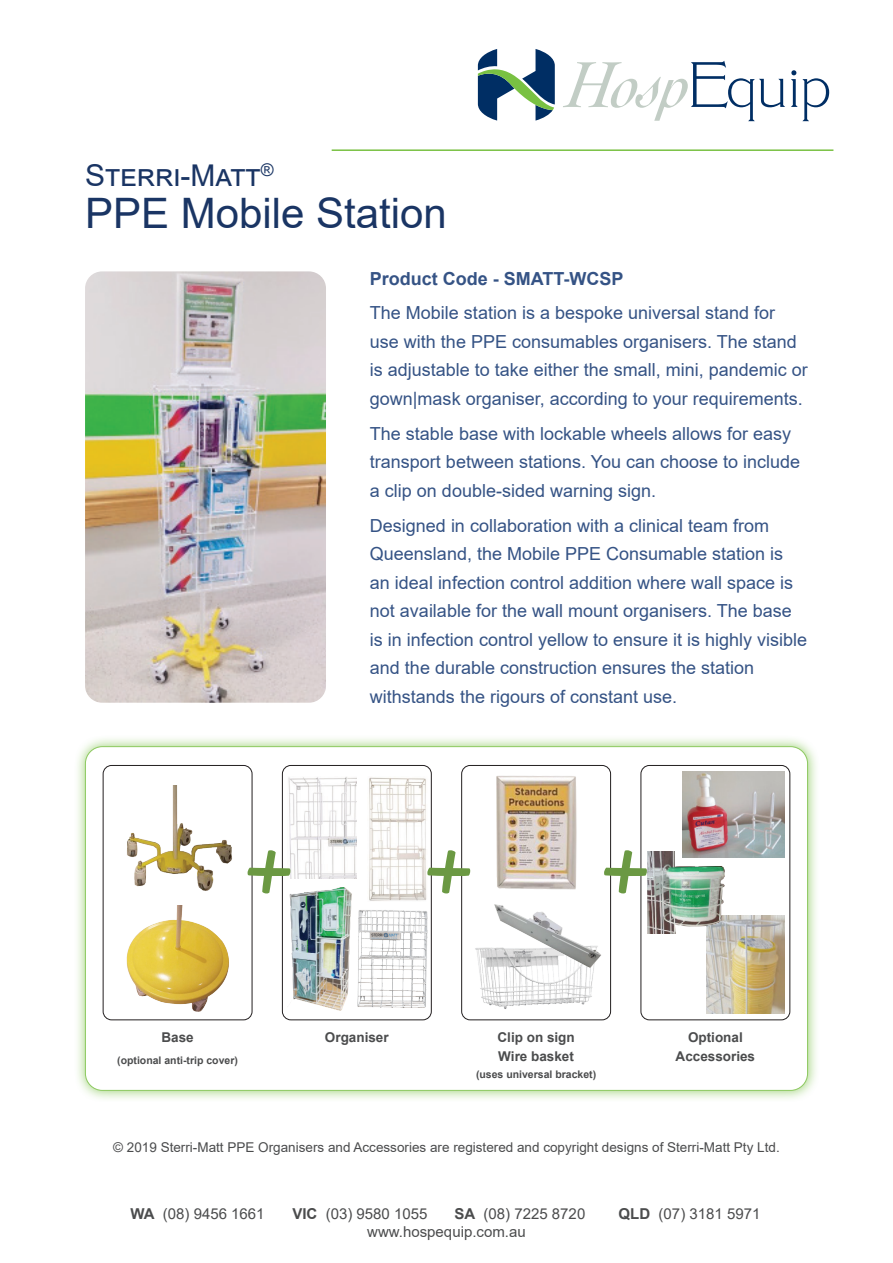
<style>
.page{position:relative;width:893px;height:1263px;background:#fff}
.page>*{position:absolute;margin:0;border:0;box-sizing:border-box;transform-origin:0 0}
.t1{font:90px "Lemongrass Script";color:#6b9943}
.t2{font:42px "Arial";color:#1a3564}
.t3{font:30px "Arial";color:#1a3564}
.t4{font:18px/28.5px "Arial";color:#355385}
.t5{font:700 18px "Arial";color:#355385}
.t6{font:15px "Arial";color:#4b4c4d}
.t7{font:13.5px "Arial";color:#4b4c4d}
.t8{font:700 13.5px/19.5px "Arial";color:#4b4c4d}
.t9{font:700 10.5px "Arial";color:#4b4c4d}
.s1{font-weight:700}
</style>
<div class="page">
<div style="left:73px;top:735px;width:747px;height:367px;background:#79c144;opacity:.75"></div>
<div style="left:85px;top:747px;width:722px;height:343px;background:#fff;border-radius:17px"></div>
<div style="left:103px;top:765px;width:149px;height:255px;border:1px solid #231f20;border-radius:9px"></div>
<div style="left:282px;top:765px;width:149px;height:255px;border:1px solid #231f20;border-radius:9px"></div>
<div style="left:461px;top:765px;width:150px;height:255px;border:1px solid #231f20;border-radius:9px"></div>
<div style="left:641px;top:765px;width:149px;height:255px;border:1px solid #231f20;border-radius:9px"></div>
<svg style="left:791px;top:70px;width:38px;height:51px"></svg>
<svg style="left:563px;top:61px;width:222px;height:60px"></svg>
<svg style="left:478px;top:49px;width:77px;height:72px"></svg>
<hr style="left:332px;top:149px;width:501px;height:2px;background:#79c142">
<img style="left:85px;top:271px;width:241px;height:432px">
<img style="left:127px;top:785px;width:105px;height:106px">
<img style="left:288px;top:777px;width:69px;height:102px">
<img style="left:369px;top:777px;width:58px;height:124px">
<img style="left:289px;top:888px;width:63px;height:122px">
<img style="left:496px;top:776px;width:81px;height:114px">
<img style="left:683px;top:772px;width:102px;height:86px">
<img style="left:706px;top:915px;width:78px;height:98px">
<img style="left:647px;top:852px;width:86px;height:82px">
<img style="left:475px;top:947px;width:119px;height:62px">
<img style="left:493px;top:904px;width:108px;height:67px">
<img style="left:126px;top:905px;width:103px;height:107px">
<img style="left:357px;top:910px;width:71px;height:98px">
<h3 class="t3" style="left:85px;top:155px;width:190px">Sterri-Matt<sup>®</sup></h3>
<h2 class="t2" style="left:85px;top:184px;width:363px">PPE Mobile Station</h2>
<p class="t5" style="left:370px;top:265px;width:255px">Product Code - SMATT-WCSP</p>
<p class="t4" style="left:370px;top:299px;width:439px">The Mobile station is a bespoke universal stand for use with the PPE consumables organisers. The stand is adjustable to take either the small, mini, pandemic or gown|mask organiser, according to your requirements.</p>
<p class="t4" style="left:370px;top:419px;width:432px">The stable base with lockable wheels allows for easy transport between stations. You can choose to include a clip on double-sided warning sign.</p>
<p class="t4" style="left:370px;top:511px;width:439px">Designed in collaboration with a clinical team from Queensland, the Mobile PPE Consumable station is an ideal infection control addition where wall space is not available for the wall mount organisers. The base is in infection control yellow to ensure it is highly visible and the durable construction ensures the station withstands the rigours of constant use.</p>
<h1 class="t1" style="left:241px;top:814px;width:55px">+</h1>
<h1 class="t1" style="left:421px;top:814px;width:55px">+</h1>
<h1 class="t1" style="left:597px;top:814px;width:55px">+</h1>
<p class="t8" style="left:161px;top:1027px;width:34px">Base</p>
<p class="t9" style="left:117px;top:1053px;width:122px">(optional anti-trip cover)</p>
<p class="t8" style="left:325px;top:1027px;width:65px">Organiser</p>
<p class="t8" style="left:497px;top:1027px;width:79px">Clip on sign<br>Wire basket</p>
<p class="t9" style="left:476px;top:1066px;width:122px">(uses universal bracket)</p>
<p class="t8" style="left:676px;top:1027px;width:81px;text-align:center">Optional<br>Accessories</p>
<p class="t7" style="left:113px;top:1138px;width:668px">© 2019 Sterri-Matt PPE Organisers and Accessories are registered and copyright designs of Sterri-Matt Pty Ltd.</p>
<p class="t6" style="left:130px;top:1203px;width:136px"><span class="s1">WA</span> (08) 9456 1661</p>
<p class="t6" style="left:292px;top:1203px;width:137px"><span class="s1">VIC</span> (03) 9580 1055</p>
<p class="t6" style="left:454px;top:1203px;width:132px"><span class="s1">SA</span> (08) 7225 8720</p>
<p class="t6" style="left:619px;top:1203px;width:143px"><span class="s1">QLD</span> (07) 3181 5971</p>
<p class="t6" style="left:367px;top:1221px;width:160px">www.hospequip.com.au</p>
</div>
